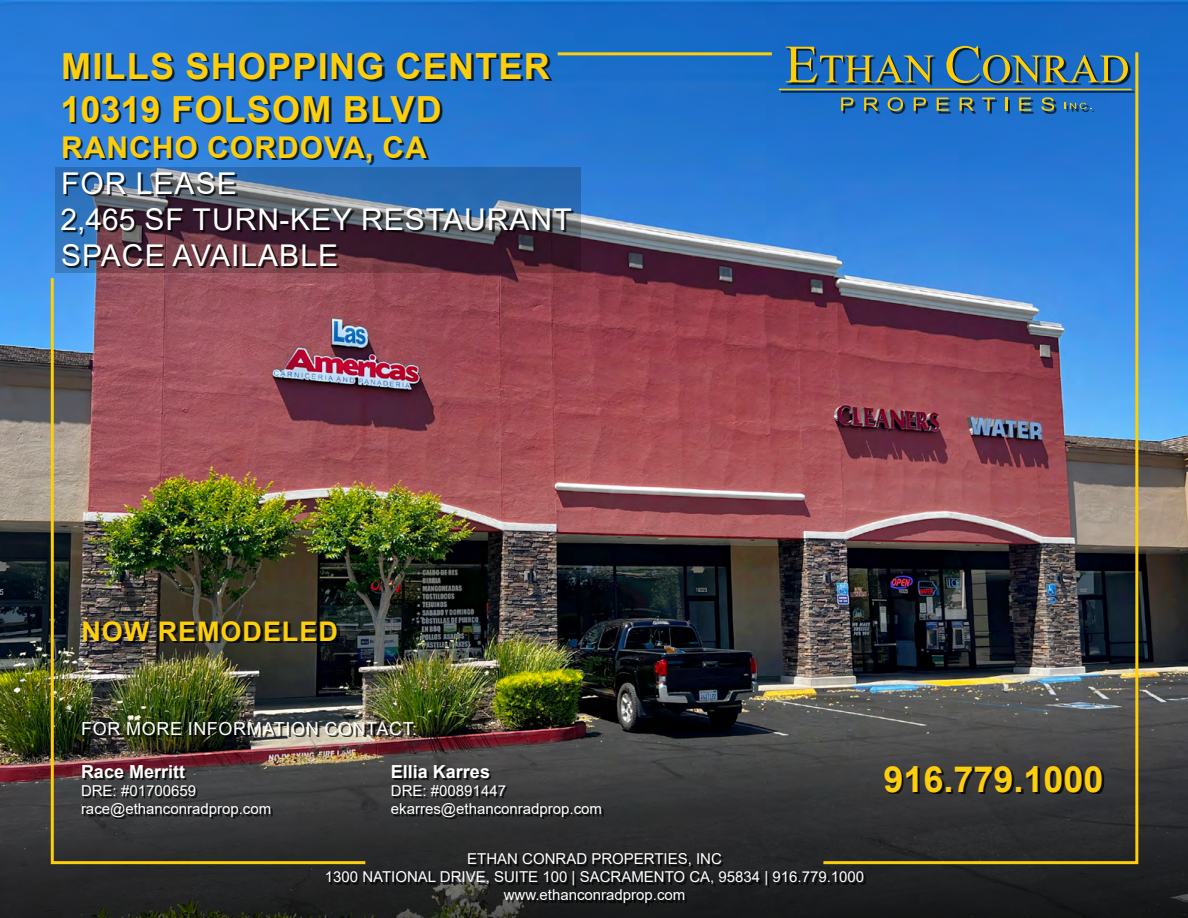
<style>
.page{position:relative;width:1188px;height:918px;background:#fff}
.page>*{position:absolute;margin:0;border:0;box-sizing:border-box;transform-origin:0 0}
.t1{font:700 36px/43.2px "Arial";letter-spacing:.035em;color:#fcce0b}
.t2{font:700 36px "Arial";color:#fcce0e}
.t3{font:30px/36px "Arial";letter-spacing:.035em;color:#fff}
.t4{font:700 30px "Arial";letter-spacing:.035em;color:#fcce0b}
.t5{font:700 27px "Arial";letter-spacing:.035em;color:#fcce0e}
.t6{font:18px "Arial";letter-spacing:.035em;color:#fff}
.t7{font:700 18px "Arial";color:#fff}
.t8{font:15px/18px "Arial";color:#fff}
</style>
<div class="page">
<img style="left:0;top:0;width:1188px;height:714px">
<svg style="left:0;top:714px;width:1188px;height:204px;background:#2f2d2d"></svg>
<svg style="left:56px;top:168px;width:525px;height:105px;background:#5a4c69"></svg>
<div style="left:328px;top:855px;width:538px;height:50px;background:#000;opacity:.75"></div>
<div style="left:393px;top:767px;width:211px;height:52px;background:#000;opacity:.75"></div>
<div style="left:85px;top:724px;width:333px;height:13px;background:#000;opacity:.75"></div>
<div style="left:63px;top:54px;width:510px;height:214px;background:#000;opacity:.75"></div>
<div style="left:781px;top:48px;width:353px;height:65px;background:#000;opacity:.75"></div>
<svg style="left:786px;top:47px;width:148px;height:36px"></svg>
<svg style="left:946px;top:46px;width:182px;height:3px"></svg>
<hr style="left:779px;top:89px;width:353px;height:1px;background:#fdce07">
<img style="left:820px;top:49px;width:320px;height:817px">
<img style="left:49px;top:275px;width:319px;height:591px">
<hr style="left:558px;top:52px;width:214px;height:3px;background:#fcce0b">
<h1 class="t1" style="left:60px;top:45px;width:491px">MILLS SHOPPING CENTER<br>10319 FOLSOM BLVD</h1>
<h2 class="t4" style="left:61px;top:126px;width:367px">RANCHO CORDOVA, CA</h2>
<h2 class="t3" style="left:60px;top:165px;width:513px">FOR LEASE<br>2,465 SF TURN-KEY RESTAURANT<br>SPACE AVAILABLE</h2>
<h3 class="t5" style="left:81px;top:612px;width:258px">NOW REMODELED</h3>
<p class="t6" style="left:81px;top:716px;width:337px">FOR MORE INFORMATION CONTACT:</p>
<p class="t7" style="left:81px;top:759px;width:106px">Race Merritt</p>
<p class="t8" style="left:81px;top:782px;width:192px">DRE: #01700659 race@ethanconradprop.com</p>
<p class="t7" style="left:391px;top:759px;width:101px">Ellia Karres</p>
<p class="t8" style="left:391px;top:782px;width:213px">DRE: #00891447 ekarres@ethanconradprop.com</p>
<p class="t8" style="left:325px;top:849px;width:541px;text-align:center">ETHAN CONRAD PROPERTIES, INC<br>1300 NATIONAL DRIVE, SUITE 100 | SACRAMENTO CA, 95834 | 916.779.1000 www.ethanconradprop.com</p>
<h1 class="t2" style="left:883px;top:753px;width:222px">916.779.1000</h1>
</div>
